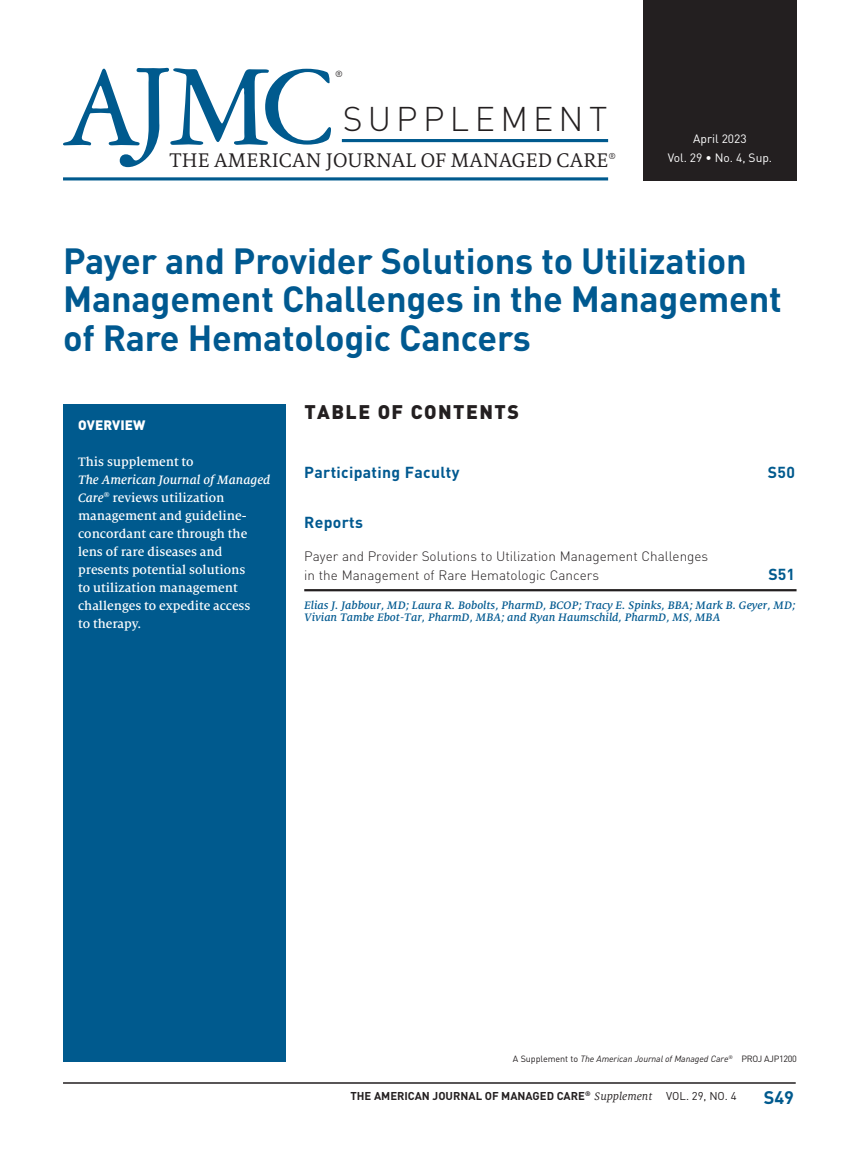
<style>
.page{position:relative;width:851px;height:1161px;background:#fff}
.page>*{position:absolute;margin:0;border:0;box-sizing:border-box;transform-origin:0 0}
.t1{font:700 36px/39px "DINOT";letter-spacing:-.005em;color:#005990}
.t2{font:300 33.9px "DINOT";letter-spacing:.155em;color:#231f20}
.t3{font:21.9px "Milo Serif OT";letter-spacing:.005em;color:#231f20}
.t4{font:900 19.5px "DINOT";letter-spacing:.075em;color:#231f20}
.t5{font:700 18px "DINOT";color:#005a8e}
.t6{font:700 15.75px "DINOT";letter-spacing:.02em;color:#005990}
.t7{font:700 15.75px "DINOT";letter-spacing:.01em;color:#005a8e}
.t8{font:500 13.5px/18px "Milo Serif OT";color:#fff}
.t9{font:300 13.5px/18.8px "DINOT";color:#231f20}
.t10{font:900 13.5px "DINOT";letter-spacing:.01em;color:#fff}
.t11{font:italic 500 12px/12px "Milo Serif OT";color:#005990}
.t12{font:12px/19.5px "DINOT";color:#fff;text-align:center}
.t13{font:700 11.25px "DINOT";color:#231f20}
.t14{font:italic 9px "DINOT";letter-spacing:-.01em;color:#231f20}
.t15{font:8.85px "DINOT";color:#231f20}
.t16{font:8.55px "DINOT";color:#231f20}
.s1{font-style:italic}
.s2{font-style:normal}
.s3{font-family:"Milo Serif OT";font-weight:400;font-style:italic;font-size:12px}
.s4{font-weight:400}
</style>
<div class="page">
<hr style="left:63px;top:1082px;width:732px;height:2px;background:#231f20">
<hr style="left:304px;top:589px;width:492px;height:2px;background:#231f20">
<div style="left:63px;top:404px;width:222px;height:658px;background:#005a8e"></div>
<div style="left:643px;top:0;width:153px;height:180px;background:#231f20"></div>
<hr style="left:342px;top:139px;width:266px;height:3px;background:#005a8e">
<hr style="left:63px;top:177px;width:545px;height:3px;background:#005a8e">
<svg style="left:63px;top:68px;width:268px;height:99px"></svg>
<p class="t15" style="left:335px;top:69px;width:9px">®</p>
<h2 class="t2" style="left:342px;top:98px;width:266px">SUPPLEMENT</h2>
<h3 class="t3" style="left:170px;top:149px;width:440px">THE AMERICAN JOURNAL OF MANAGED CARE</h3>
<p class="t16" style="left:608px;top:151px;width:9px">®</p>
<p class="t12" style="left:667px;top:129px;width:106px">April 2023<br>Vol. 29 • No. 4, Sup.</p>
<h1 class="t1" style="left:63px;top:240px;width:720px">Payer and Provider Solutions to Utilization<br>Management Challenges in the Management of Rare Hematologic Cancers</h1>
<p class="t10" style="left:78px;top:416px;width:69px">OVERVIEW</p>
<p class="t8" style="left:78px;top:453px;width:117px">This supplement to</p>
<p class="t8" style="left:78px;top:471px;width:194px"><span class="s1">The American Journal of Managed<br>Care</span><sup>®</sup> reviews utilization management and guideline&shy;concordant care through the lens of rare diseases and presents potential solutions<br>to utilization management challenges to expedite access<br>to therapy.</p>
<h3 class="t4" style="left:304px;top:399px;width:216px">TABLE OF CONTENTS</h3>
<p class="t6" style="left:304px;top:462px;width:157px">Participating Faculty</p>
<p class="t7" style="left:768px;top:462px;width:29px">S50</p>
<p class="t6" style="left:304px;top:512px;width:60px">Reports</p>
<p class="t9" style="left:304px;top:547px;width:405px">Payer and Provider Solutions to Utilization Management Challenges in the Management of Rare Hematologic Cancers</p>
<p class="t7" style="left:768px;top:564px;width:28px">S51</p>
<p class="t11" style="left:304px;top:599px;width:492px">Elias J. Jabbour, MD; Laura R. Bobolts, PharmD, BCOP; Tracy E. Spinks, BBA; Mark B. Geyer, MD;<br>Vivian Tambe Ebot-Tar, PharmD, MBA; and Ryan Haumschild, PharmD, MS, MBA</p>
<p class="t14" style="left:513px;top:1053px;width:285px"><span class="s2">A Supplement to</span> The American Journal of Managed Care<sup>®</sup> <span class="s2">PROJ AJP1200</span></p>
<p class="t13" style="left:350px;top:1089px;width:387px">THE AMERICAN JOURNAL OF MANAGED CARE<sup>®</sup> <span class="s3">Supplement</span> <span class="s4">VOL. 29, NO. 4</span></p>
<h3 class="t5" style="left:763px;top:1086px;width:32px">S49</h3>
</div>
